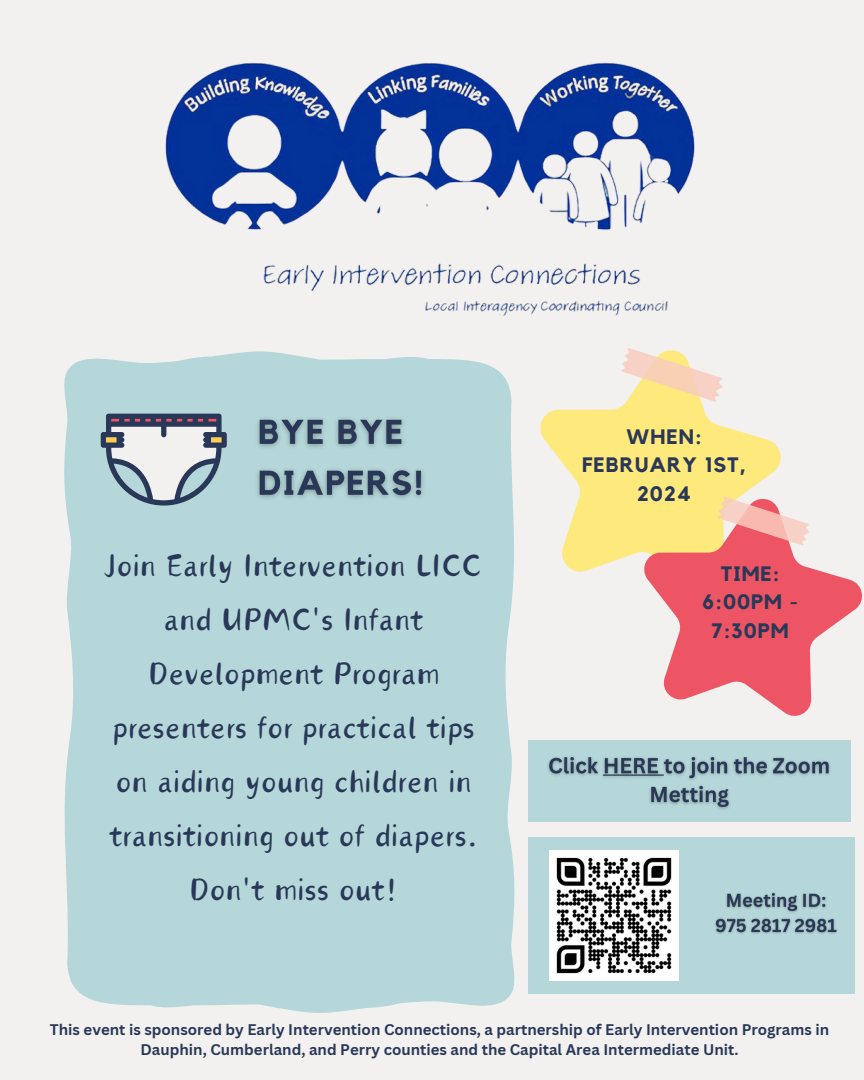
<style>
.page{position:relative;width:864px;height:1080px;background:#f2f1ef}
.page>*{position:absolute;margin:0;border:0;box-sizing:border-box;transform-origin:0 0}
.t1{font:38.85px/54px "Canva Tangyuan Handwriting";color:#293858;text-align:center}
.t2{font:700 20.85px/28.7px "Kollektif";letter-spacing:.05em;color:#293858;text-align:center}
.t3{font:700 15px/20.2px "Canva Sans";color:#293858;text-align:center}
</style>
<div class="page">
<div style="left:528px;top:740px;width:323px;height:81px;background:#b5d7d9"></div>
<img style="left:165px;top:63px;width:530px;height:253px">
<div style="left:64px;top:351px;width:451px;height:662px;background:#b5d7d9"></div>
<svg style="left:101px;top:414px;width:126px;height:92px"></svg>
<svg style="left:540px;top:403px;width:241px;height:169px;fill:#fee97c"></svg>
<svg style="left:621px;top:348px;width:101px;height:55px"></svg>
<svg style="left:621px;top:480px;width:241px;height:236px"></svg>
<svg style="left:715px;top:496px;width:97px;height:50px"></svg>
<div style="left:700px;top:837px;width:155px;height:156px;background:#b5d7d9"></div>
<img style="left:251px;top:411px;width:180px;height:96px">
<img style="left:548px;top:757px;width:282px;height:53px">
<img style="left:715px;top:892px;width:122px;height:42px">
<div style="left:528px;top:837px;width:172px;height:157px;background:#b5d7d9"></div>
<img style="left:549px;top:851px;width:130px;height:129px">
<p class="t1" style="left:106px;top:540px;width:376px">Join Early Intervention LICC and UPMC's Infant<br>Development Program presenters for practical tips on aiding young children in transitioning out of diapers.<br>Don't miss out!</p>
<p class="t2" style="left:582px;top:423px;width:166px">WHEN:<br>FEBRUARY 1ST,<br>2024</p>
<h3 class="t2" style="left:702px;top:560px;width:97px">TIME:<br>6:00PM -<br>7:30PM</h3>
<p class="t3" style="left:50px;top:1019px;width:781px">This event is sponsored by Early Intervention Connections, a partnership of Early Intervention Programs in<br>Dauphin, Cumberland, and Perry counties and the Capital Area Intermediate Unit.</p>
</div>
